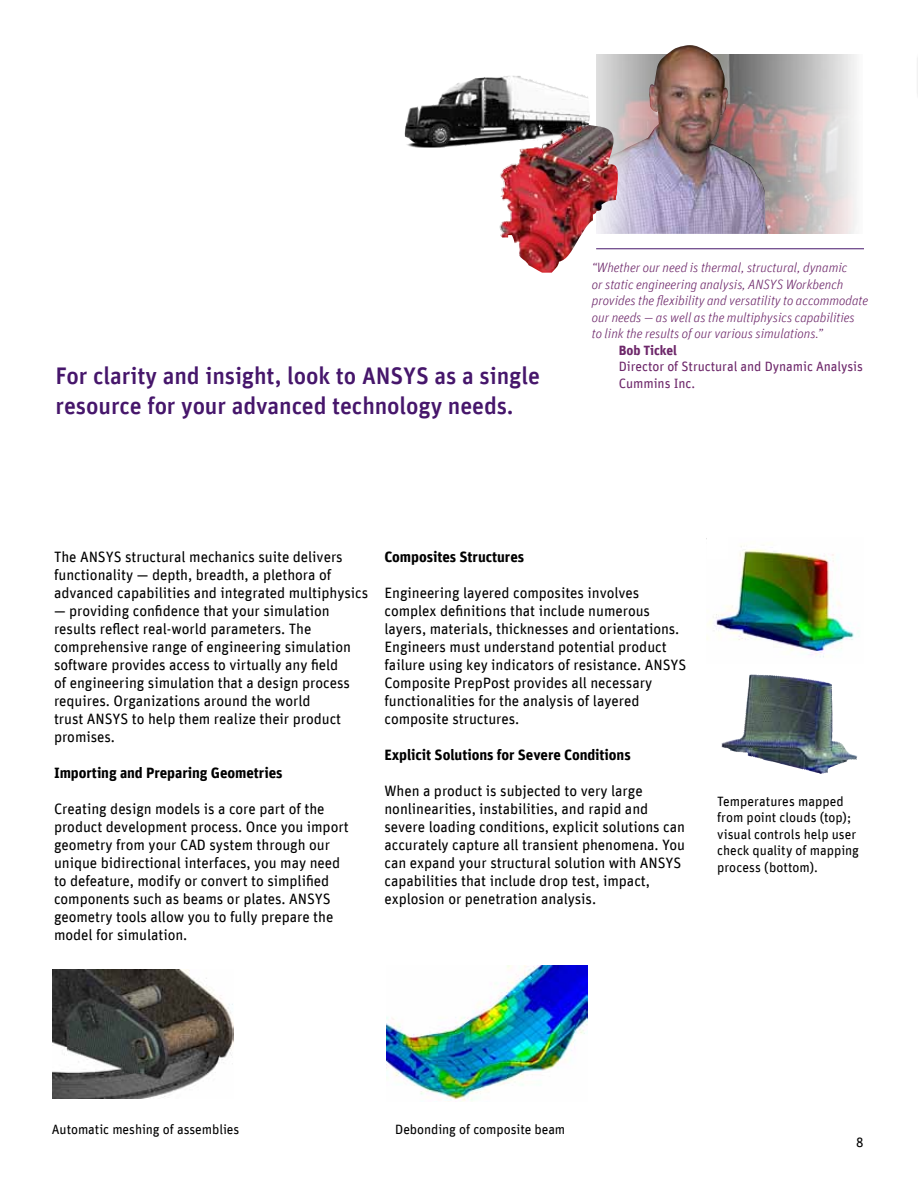
<style>
.page{position:relative;width:918px;height:1188px;background:#fff}
.page>*{position:absolute;margin:0;border:0;box-sizing:border-box;transform-origin:0 0}
.t1{font:500 24px/30px "Unit Offc Pro";letter-spacing:-.005em;color:#46166b}
.t2{font:15px/18px "Unit Offc Pro";letter-spacing:-.005em;color:#000}
.t3{font:700 15px "Unit Offc Pro";letter-spacing:-.005em;color:#000}
.t4{font:italic 300 13.5px/16.5px "Unit Offc Pro";letter-spacing:-.005em;color:#6d276a}
.t5{font:13.5px/16.5px "Unit Offc Pro";letter-spacing:-.005em;color:#000}
.t6{font:13.5px/16.5px "Unit Offc Pro";letter-spacing:-.005em;color:#6d276a}
.t7{font:700 13.5px "Unit Offc Pro";letter-spacing:-.005em;color:#6d276a}
</style>
<div class="page">
<img style="left:596px;top:54px;width:261px;height:179px">
<img style="left:404px;top:76px;width:186px;height:72px">
<img style="left:604px;top:45px;width:164px;height:189px">
<img style="left:495px;top:124px;width:128px;height:149px">
<img style="left:706px;top:538px;width:154px;height:120px">
<img style="left:721px;top:674px;width:54px;height:88px">
<img style="left:52px;top:970px;width:182px;height:128px">
<img style="left:387px;top:966px;width:201px;height:135px">
<hr style="left:596px;top:248px;width:268px;height:1px;background:#46166b">
<hr style="left:917px;top:53px;width:1px;height:48px;background:#f2f2f2">
<h1 class="t1" style="left:56px;top:360px;width:486px">For clarity and insight, look to ANSYS as a single resource for your advanced technology needs.</h1>
<p class="t4" style="left:592px;top:259px;width:278px">“Whether our need is thermal, structural, dynamic<br>or static engineering analysis, ANSYS Workbench provides the flexibility and versatility to accommodate our needs — as well as the multiphysics capabilities to link the results of our various simulations.”</p>
<p class="t7" style="left:619px;top:340px;width:60px">Bob Tickel</p>
<p class="t6" style="left:619px;top:357px;width:246px">Director of Structural and Dynamic Analysis<br>Cummins Inc.</p>
<p class="t2" style="left:54px;top:547px;width:316px">The ANSYS structural mechanics suite delivers functionality — depth, breadth, a plethora of advanced capabilities and integrated multiphysics</p>
<p class="t2" style="left:54px;top:601px;width:299px">— providing confidence that your simulation results reflect real-world parameters. The comprehensive range of engineering simulation software provides access to virtually any field of engineering simulation that a design process requires. Organizations around the world<br>trust ANSYS to help them realize their product promises.</p>
<p class="t3" style="left:54px;top:761px;width:230px">Importing and Preparing Geometries</p>
<p class="t2" style="left:54px;top:799px;width:296px">Creating design models is a core part of the product development process. Once you import geometry from your CAD system through our unique bidirectional interfaces, you may need to defeature, modify or convert to simplified components such as beams or plates. ANSYS geometry tools allow you to fully prepare the model for simulation.</p>
<p class="t3" style="left:384px;top:545px;width:141px">Composites Structures</p>
<p class="t2" style="left:384px;top:583px;width:303px">Engineering layered composites involves complex definitions that include numerous layers, materials, thicknesses and orientations.<br>Engineers must understand potential product failure using key indicators of resistance. ANSYS Composite PrepPost provides all necessary functionalities for the analysis of layered composite structures.</p>
<p class="t3" style="left:384px;top:743px;width:248px">Explicit Solutions for Severe Conditions</p>
<p class="t2" style="left:384px;top:781px;width:302px">When a product is subjected to very large nonlinearities, instabilities, and rapid and severe loading conditions, explicit solutions can accurately capture all transient phenomena. You can expand your structural solution with ANSYS capabilities that include drop test, impact, explosion or penetration analysis.</p>
<p class="t5" style="left:717px;top:792px;width:143px">Temperatures mapped from point clouds (top); visual controls help user check quality of mapping process (bottom).</p>
<p class="t5" style="left:52px;top:1120px;width:189px">Automatic meshing of assemblies</p>
<p class="t5" style="left:395px;top:1120px;width:172px">Debonding of composite beam</p>
<p class="t5" style="left:856px;top:1133px;width:9px">8</p>
</div>
